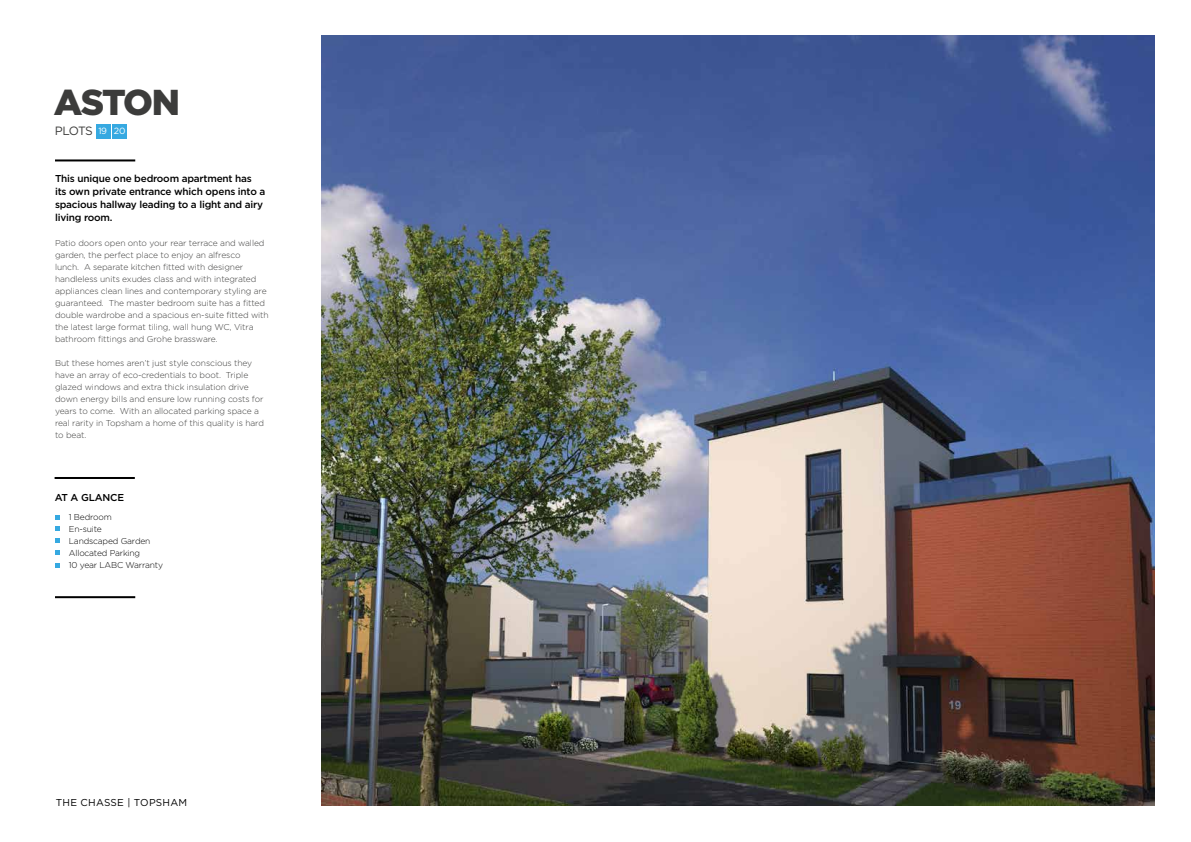
<style>
.page{position:relative;width:1191px;height:842px;background:#fff}
.page>*{position:absolute;margin:0;border:0;box-sizing:border-box;transform-origin:0 0}
.t1{font:900 36px "Gotham HTF";letter-spacing:-.055em;color:#3c3c3b}
.t2{font:12px "Gotham HTF";letter-spacing:-.07em;color:#3c3c3b}
.t3{font:500 10px/13px "Gotham HTF";letter-spacing:-.02em;color:#000}
.t4{font:10px "Gotham HTF";letter-spacing:.025em;color:#000}
.t5{font:300 8.5px/12px "Gotham HTF";letter-spacing:-.01em;color:#3c3c3b}
.t6{font:300 8.5px/12px "Gotham HTF";letter-spacing:-.02em;color:#000}
.s1{font-size:9px;color:#fff}
</style>
<div class="page">
<div style="left:97px;top:124px;width:14px;height:14px;background:#36a9e1"></div>
<div style="left:112px;top:124px;width:14px;height:15px;background:#36a9e1"></div>
<img style="left:321px;top:36px;width:834px;height:770px">
<hr style="left:55px;top:159px;width:80px;height:2px;background:#000">
<hr style="left:55px;top:477px;width:80px;height:2px;background:#000">
<hr style="left:55px;top:596px;width:80px;height:2px;background:#000">
<svg style="left:55px;top:515px;width:5px;height:4px"></svg>
<svg style="left:55px;top:526px;width:5px;height:5px"></svg>
<svg style="left:55px;top:538px;width:5px;height:5px"></svg>
<svg style="left:55px;top:550px;width:5px;height:5px"></svg>
<svg style="left:55px;top:563px;width:5px;height:5px"></svg>
<h1 class="t1" style="left:54px;top:81px;width:128px">ASTON</h1>
<h2 class="t2" style="left:55px;top:124px;width:72px">PLOTS <span class="s1">19 20</span></h2>
<p class="t3" style="left:55px;top:172px;width:212px">This unique one bedroom apartment has its own private entrance which opens into a spacious hallway leading to a light and airy living room.</p>
<p class="t5" style="left:55px;top:237px;width:215px">Patio doors open onto your rear terrace and walled garden, the perfect place to enjoy an alfresco<br>lunch. A separate kitchen fitted with designer handleless units exudes class and with integrated appliances clean lines and contemporary styling are guaranteed. The master bedroom suite has a fitted double wardrobe and a spacious en-suite fitted with the latest large format tiling, wall hung WC, Vitra bathroom fittings and Grohe brassware.</p>
<p class="t5" style="left:55px;top:357px;width:210px">But these homes aren’t just style conscious they have an array of eco-credentials to boot. Triple glazed windows and extra thick insulation drive down energy bills and ensure low running costs for years to come. With an allocated parking space a real rarity in Topsham a home of this quality is hard to beat.</p>
<p class="t3" style="left:55px;top:491px;width:71px">AT A GLANCE</p>
<p class="t6" style="left:55px;top:511px;width:59px">• 1 Bedroom</p>
<p class="t6" style="left:69px;top:523px;width:96px;text-indent:-14px">• En-suite<br>Landscaped Garden<br>Allocated Parking<br>10 year LABC Warranty</p>
<p class="t4" style="left:56px;top:797px;width:133px">THE CHASSE | TOPSHAM</p>
</div>
